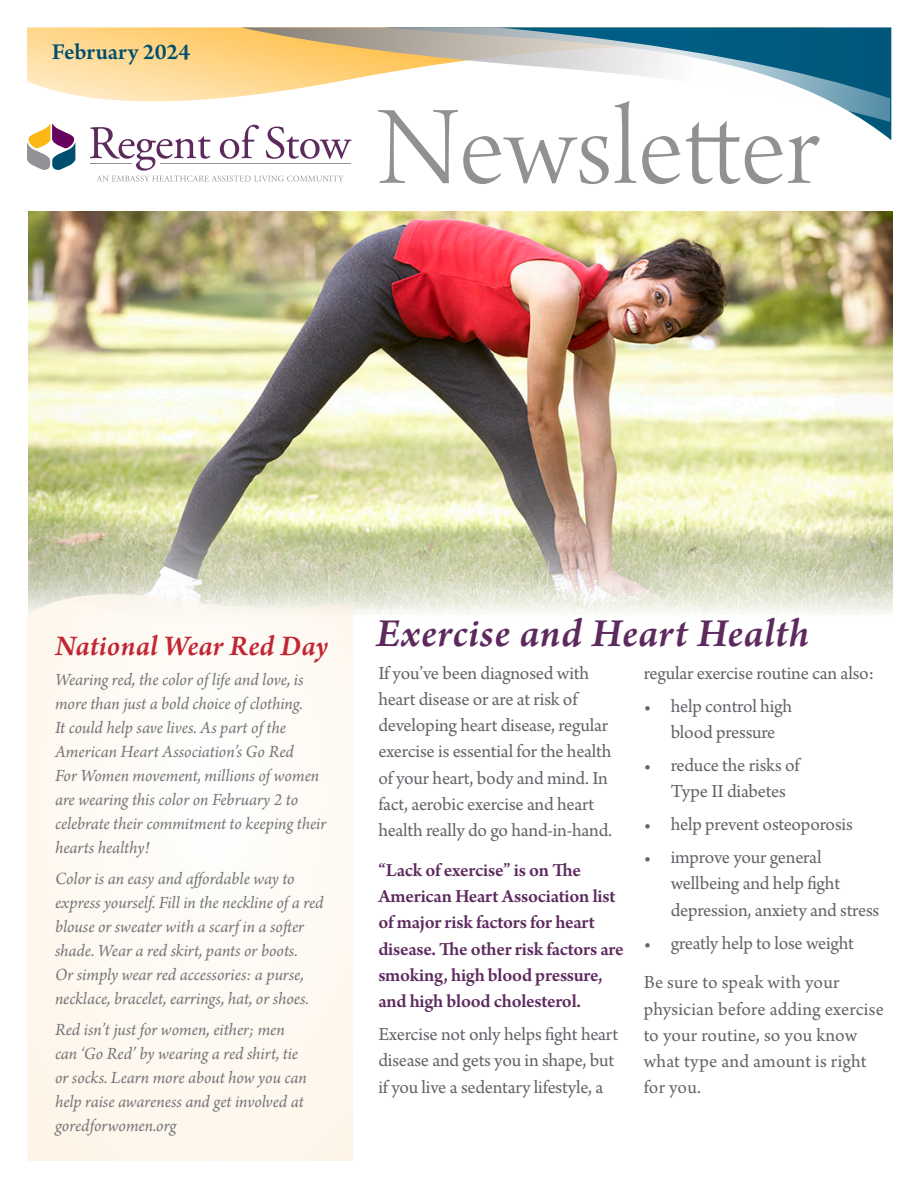
<style>
.page{position:relative;width:918px;height:1188px;background:#fff}
.page>*{position:absolute;margin:0;border:0;box-sizing:border-box;transform-origin:0 0}
.t1{font:118.05px "Arno Pro Light Display";letter-spacing:.01em;color:#919194}
.t2{font:italic 600 42px "Arno Pro";letter-spacing:.015em;color:#5d2a5e}
.t3{font:italic 600 30px "Arno Pro";letter-spacing:.005em;color:#c22534}
.t4{font:600 24px "Arno Pro";color:#014f6e}
.t5{font:19.5px/26.2px "Arno Pro";letter-spacing:-.01em;color:#63656a}
.t6{font:600 19.5px/26.2px "Arno Pro";letter-spacing:-.015em;color:#5d2a5e}
.t7{font:19.5px/26.2px "Arno Pro";letter-spacing:.01em;color:#63656a}
.t8{font:italic 18px/24px "Arno Pro";letter-spacing:-.005em;color:#77777a}
</style>
<div class="page">
<svg style="left:27px;top:27px;width:213px;height:75px;background:#ffdc9d"></svg>
<svg style="left:866px;top:27px;width:25px;height:113px"></svg>
<svg style="left:240px;top:27px;width:650px;height:95px"></svg>
<svg style="left:27px;top:123px;width:48px;height:47px"></svg>
<svg style="left:90px;top:125px;width:262px;height:57px"></svg>
<img style="left:28px;top:212px;width:865px;height:402px">
<svg style="left:27px;top:592px;width:327px;height:569px"></svg>
<p class="t4" style="left:52px;top:38px;width:140px">February 2024</p>
<p class="t1" style="left:377px;top:84px;width:444px">Newsletter</p>
<p class="t3" style="left:55px;top:628px;width:275px">National Wear Red Day</p>
<p class="t8" style="left:55px;top:669px;width:273px">Wearing red, the color of life and love, is more than just a bold choice of clothing.<br>It could help save lives. As part of the American Heart Association’s Go Red<br>For Women movement, millions of women are wearing this color on February 2 to celebrate their commitment to keeping their hearts healthy!</p>
<p class="t8" style="left:55px;top:868px;width:270px">Color is an easy and affordable way to express yourself. Fill in the neckline of a red blouse or sweater with a scarf in a softer shade. Wear a red skirt, pants or boots.<br>Or simply wear red accessories: a purse, necklace, bracelet, earrings, hat, or shoes.</p>
<p class="t8" style="left:55px;top:1018px;width:253px">Red isn’t just for women, either; men can ‘Go Red’ by wearing a red shirt, tie or socks. Learn more about how you can help raise awareness and get involved at goredforwomen.org</p>
<p class="t2" style="left:376px;top:609px;width:434px">Exercise and Heart Health</p>
<p class="t5" style="left:378px;top:661px;width:235px">If you’ve been diagnosed with heart disease or are at risk of developing heart disease, regular exercise is essential for the health of your heart, body and mind. In fact, aerobic exercise and heart health really do go hand-in-hand.</p>
<p class="t6" style="left:378px;top:858px;width:247px">“Lack of exercise” is on The<br>American Heart Association list of major risk factors for heart disease. The other risk factors are smoking, high blood pressure, and high blood cholesterol.</p>
<p class="t5" style="left:378px;top:1022px;width:241px">Exercise not only helps fight heart disease and gets you in shape, but if you live a sedentary lifestyle, a</p>
<p class="t5" style="left:644px;top:661px;width:232px">regular exercise routine can also:</p>
<p class="t5" style="left:644px;top:694px;width:150px;text-align:center">• help control high blood pressure</p>
<p class="t5" style="left:671px;top:753px;width:131px;text-indent:-27px">• reduce the risks of<br>Type II diabetes</p>
<p class="t5" style="left:644px;top:812px;width:211px">• help prevent osteoporosis</p>
<p class="t5" style="left:671px;top:845px;width:210px;text-indent:-27px">• improve your general wellbeing and help fight depression, anxiety and stress</p>
<p class="t5" style="left:644px;top:931px;width:212px">• greatly help to lose weight</p>
<p class="t7" style="left:644px;top:970px;width:242px">Be sure to speak with your physician before adding exercise to your routine, so you know what type and amount is right for you.</p>
</div>
